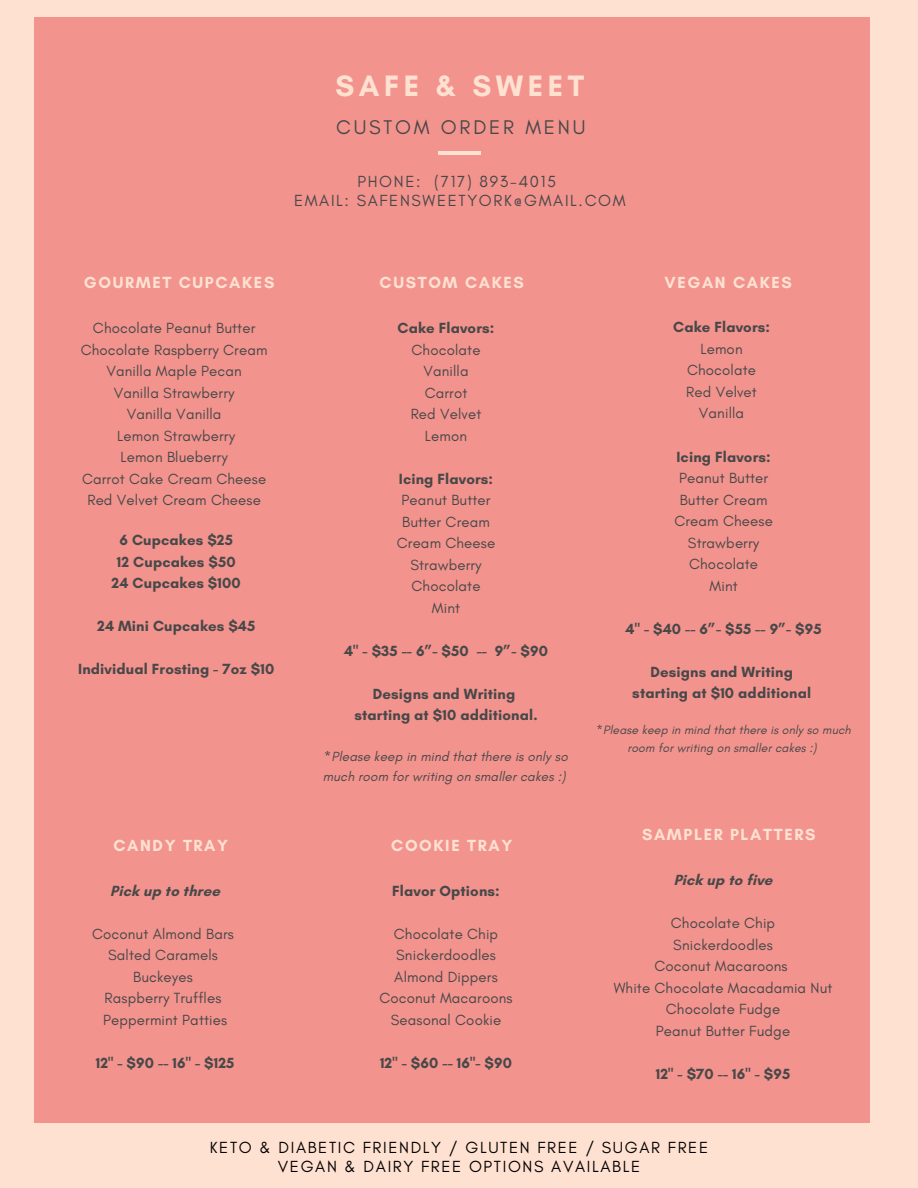
<style>
.page{position:relative;width:918px;height:1188px;background:#ffe1d1}
.page>*{position:absolute;margin:0;border:0;box-sizing:border-box;transform-origin:0 0}
.t1{font:700 30.15px "Glacial Indifference";letter-spacing:.15em;color:#ffe1d1}
.t2{font:20.1px "Glacial Indifference";letter-spacing:.14em;color:#484848}
.t3{font:16.35px/19.2px "Glacial Indifference";letter-spacing:.1em;color:#000;text-align:center}
.t4{font:700 16.35px "Glacial Indifference";letter-spacing:.1em;color:#ffe1d1}
.t5{font:16.35px/19.2px "Glacial Indifference";letter-spacing:.1em;color:#484848;text-align:center}
.t6{font:15px/21.5px "Glacial Indifference";letter-spacing:.01em;color:#484848;text-align:center}
.t7{font:700 15px/21.5px "Glacial Indifference";letter-spacing:.01em;color:#484848;text-align:center}
.t8{font:italic 13.5px/19.4px "Glacial Indifference";letter-spacing:.01em;color:#484848}
.t9{font:italic 12.3px/17.4px "Glacial Indifference";letter-spacing:.01em;color:#484848;text-align:center}
</style>
<div class="page">
<div style="left:34px;top:17px;width:836px;height:1106px;background:#f2938e"></div>
<hr style="left:438px;top:151px;width:43px;height:3px;background:#ffe1d1">
<h1 class="t1" style="left:335px;top:67px;width:250px">SAFE &amp; SWEET</h1>
<h2 class="t2" style="left:336px;top:115px;width:251px">CUSTOM ORDER MENU</h2>
<p class="t5" style="left:294px;top:171px;width:333px">PHONE: (717) 893-4015<br>EMAIL: SAFENSWEETYORK@GMAIL.COM</p>
<p class="t4" style="left:84px;top:272px;width:192px">GOURMET CUPCAKES</p>
<p class="t6" style="left:81px;top:317px;width:188px">Chocolate Peanut Butter<br>Chocolate Raspberry Cream<br>Vanilla Maple Pecan<br>Vanilla Strawberry<br>Vanilla Vanilla<br>Lemon Strawberry<br>Lemon Blueberry<br>Carrot Cake Cream Cheese<br>Red Velvet Cream Cheese</p>
<p class="t7" style="left:112px;top:529px;width:131px">6 Cupcakes $25<br>12 Cupcakes $50<br>24 Cupcakes $100</p>
<p class="t7" style="left:97px;top:615px;width:160px">24 Mini Cupcakes $45</p>
<p class="t7" style="left:78px;top:658px;width:198px">Individual Frosting - 7oz $10</p>
<p class="t4" style="left:113px;top:835px;width:116px">CANDY TRAY</p>
<p class="t7" style="left:110px;top:880px;width:111px">Pick up to three</p>
<p class="t6" style="left:92px;top:923px;width:143px">Coconut Almond Bars<br>Salted Caramels<br>Buckeyes<br>Raspberry Truffles<br>Peppermint Patties</p>
<p class="t7" style="left:96px;top:1052px;width:140px">12" - $90 -- 16" - $125</p>
<p class="t4" style="left:380px;top:272px;width:146px">CUSTOM CAKES</p>
<p class="t7" style="left:398px;top:317px;width:99px">Cake Flavors:</p>
<p class="t6" style="left:411px;top:339px;width:72px">Chocolate<br>Vanilla<br>Carrot<br>Red Velvet<br>Lemon</p>
<p class="t7" style="left:399px;top:468px;width:96px">Icing Flavors:</p>
<p class="t6" style="left:397px;top:489px;width:100px">Peanut Butter<br>Butter Cream<br>Cream Cheese<br>Strawberry<br>Chocolate<br>Mint</p>
<p class="t7" style="left:344px;top:640px;width:205px">4" - $35 -- 6”- $50 -- 9”- $90</p>
<p class="t7" style="left:355px;top:683px;width:185px">Designs and Writing starting at $10 additional.</p>
<p class="t8" style="left:323px;top:747px;width:246px">*Please keep in mind that there is only so much room for writing on smaller cakes :)</p>
<p class="t4" style="left:391px;top:835px;width:123px">COOKIE TRAY</p>
<p class="t7" style="left:392px;top:880px;width:109px">Flavor Options:</p>
<p class="t6" style="left:379px;top:923px;width:135px">Chocolate Chip<br>Snickerdoodles<br>Almond Dippers<br>Coconut Macaroons<br>Seasonal Cookie</p>
<p class="t7" style="left:380px;top:1052px;width:134px">12" - $60 -- 16"- $90</p>
<p class="t4" style="left:664px;top:272px;width:129px">VEGAN CAKES</p>
<p class="t7" style="left:673px;top:316px;width:99px">Cake Flavors:</p>
<p class="t6" style="left:686px;top:338px;width:72px">Lemon<br>Chocolate<br>Red Velvet<br>Vanilla</p>
<p class="t7" style="left:676px;top:446px;width:96px">Icing Flavors:</p>
<p class="t6" style="left:674px;top:467px;width:100px">Peanut Butter<br>Butter Cream<br>Cream Cheese<br>Strawberry<br>Chocolate<br>Mint</p>
<p class="t7" style="left:626px;top:618px;width:198px">4" - $40 -- 6”- $55 -- 9”- $95</p>
<p class="t7" style="left:632px;top:661px;width:180px">Designs and Writing starting at $10 additional</p>
<p class="t9" style="left:596px;top:721px;width:256px">*Please keep in mind that there is only so much room for writing on smaller cakes :)</p>
<p class="t4" style="left:642px;top:824px;width:175px">SAMPLER PLATTERS</p>
<p class="t7" style="left:674px;top:869px;width:100px">Pick up to five</p>
<p class="t6" style="left:614px;top:912px;width:220px">Chocolate Chip<br>Snickerdoodles<br>Coconut Macaroons<br>White Chocolate Macadamia Nut<br>Chocolate Fudge<br>Peanut Butter Fudge</p>
<p class="t7" style="left:656px;top:1063px;width:136px">12" - $70 -- 16" - $95</p>
<p class="t3" style="left:210px;top:1137px;width:500px">KETO &amp; DIABETIC FRIENDLY / GLUTEN FREE / SUGAR FREE<br>VEGAN &amp; DAIRY FREE OPTIONS AVAILABLE</p>
</div>
